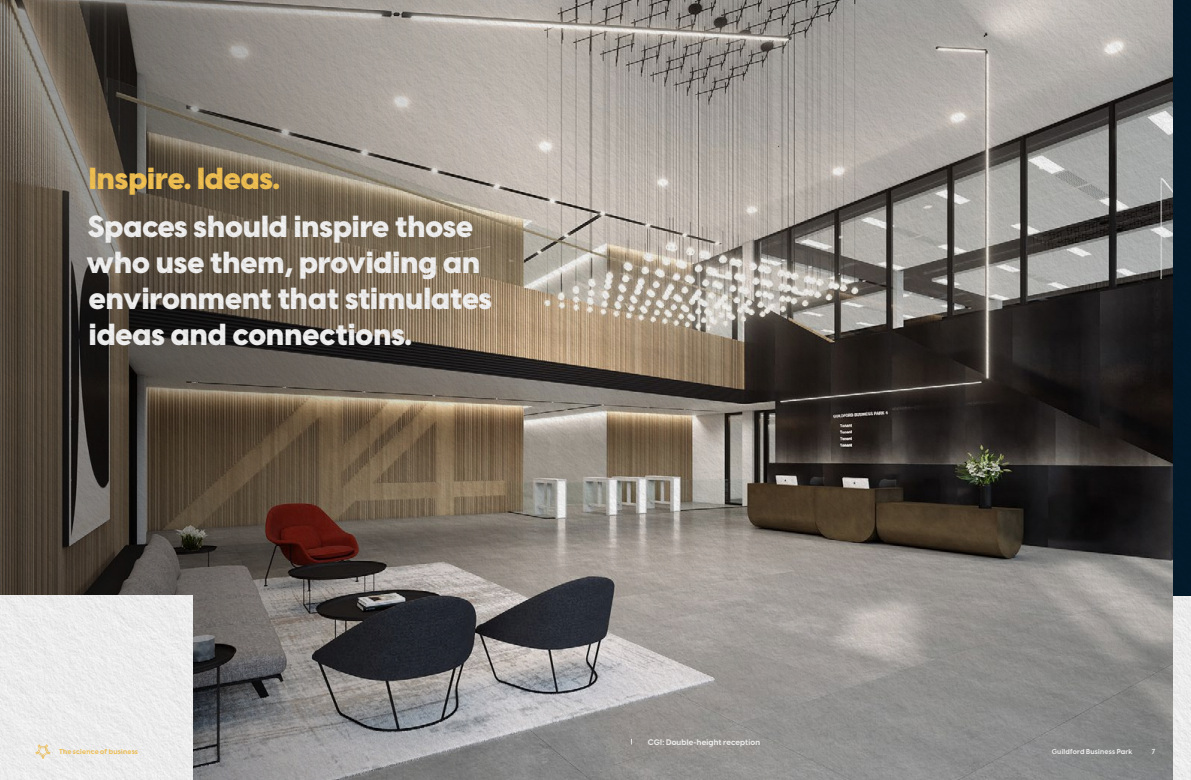
<style>
.page{position:relative;width:1191px;height:780px;background:#fff}
.page>*{position:absolute;margin:0;border:0;box-sizing:border-box;transform-origin:0 0}
.t1{font:800 30px/36px "Visby CF";color:#fff}
.t2{font:800 30px "Visby CF";color:#ffcc57}
.t3{font:700 8px "Visby CF";letter-spacing:.02em;color:#fff}
.t4{font:700 7px "Visby CF";letter-spacing:.035em;color:#fff}
.t5{font:700 7px "Visby CF";letter-spacing:.03em;color:#ffcc57}
</style>
<div class="page">
<img style="left:518px;top:0;width:655px;height:780px">
<div style="left:1173px;top:595px;width:18px;height:185px;background:#ececec"></div>
<div style="left:1173px;top:0;width:18px;height:595px;background:#031c2e"></div>
<svg style="left:0;top:0;width:518px;height:780px;background:#6d645b"></svg>
<div style="left:0;top:595px;width:193px;height:185px;background:#ececec"></div>
<svg style="left:35px;top:744px;width:15px;height:14px"></svg>
<p class="t2" style="left:89px;top:159px;width:193px">Inspire. Ideas.</p>
<p class="t1" style="left:87px;top:208px;width:407px">Spaces should inspire those who use them, providing an environment that stimulates ideas and connections.</p>
<p class="t3" style="left:648px;top:736px;width:114px">CGI: Double-height reception</p>
<p class="t5" style="left:59px;top:747px;width:80px">The science of business</p>
<p class="t4" style="left:1051px;top:747px;width:82px">Guildford Business Park</p>
<p class="t4" style="left:1151px;top:747px;width:5px">7</p>
</div>
